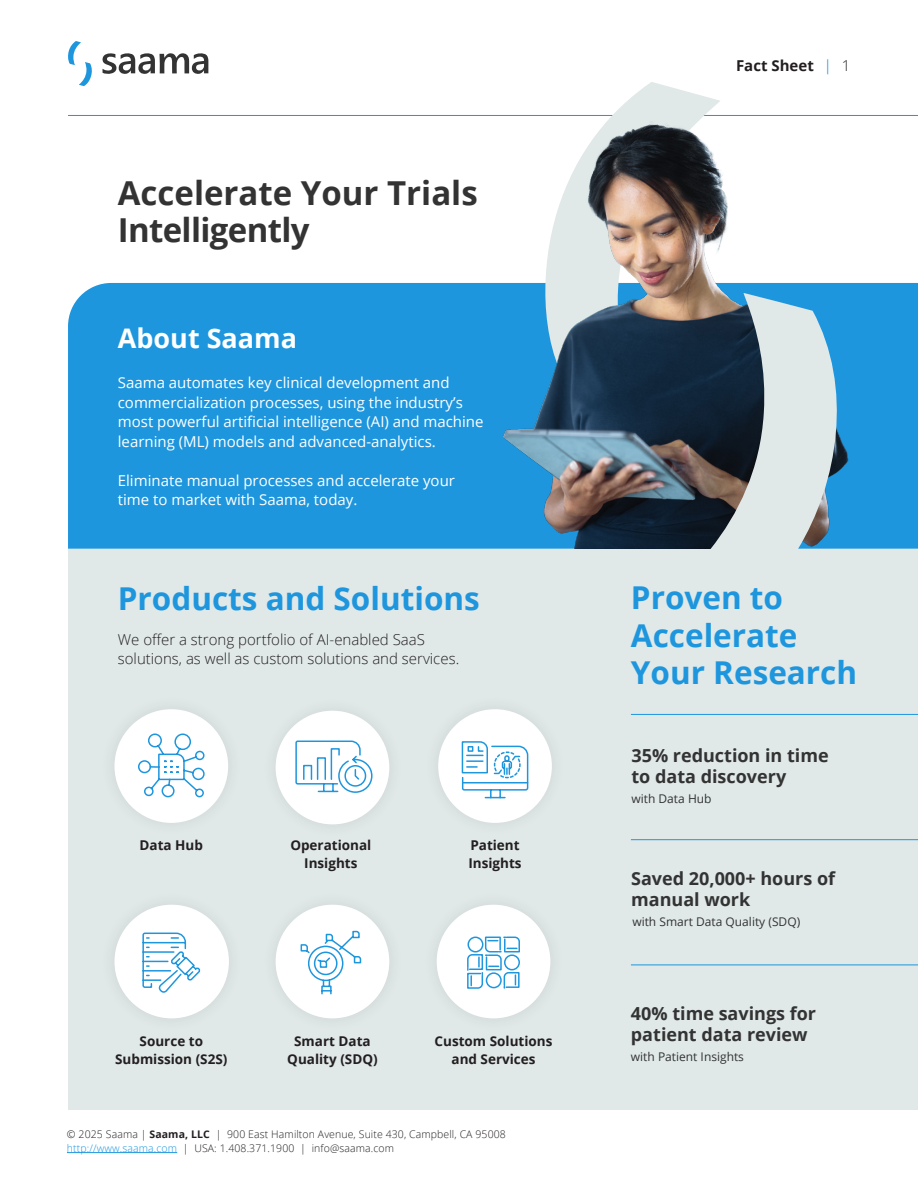
<style>
.page{position:relative;width:918px;height:1188px;background:#fff}
.page>*{position:absolute;margin:0;border:0;box-sizing:border-box;transform-origin:0 0}
.t1{font:700 33px/37.5px "Open Sans";color:#333}
.H2_-_Regular{font:700 31.5px/37.5px "Open Sans";color:#1e96de}
.H2_-_Regular-2{font:700 27px "Open Sans";color:#fff}
.Body{font:700 18px/21px "Open Sans";color:#333}
.Body-2{font:15px/19.5px "Open Sans";color:#fff}
.Body-3{font:300 15px/19.5px "Open Sans";color:#231f20}
.t2{font:700 15px "Open Sans";color:#231f20}
.Body-4{font:700 13.5px/18px "Open Sans";color:#231f20;text-align:center}
.Body-5{font:12px "Open Sans";color:#333}
.t3{font:300 10.5px "Open Sans";letter-spacing:.01em;color:#231f20}
.s1{font-family:"Helvetica Neue";font-weight:300;color:#1e96de}
.s2{font-weight:300}
.s3{font-weight:700}
.s4{color:#1e96de}
</style>
<div class="page">
<div style="left:68px;top:499px;width:850px;height:611px;background:#e0e8e8"></div>
<div style="left:114px;top:709px;width:114px;height:114px;background:#fff;border-radius:50%"></div>
<div style="left:438px;top:709px;width:114px;height:114px;background:#fff;border-radius:50%"></div>
<div style="left:276px;top:711px;width:113px;height:113px;background:#fff;border-radius:50%"></div>
<div style="left:276px;top:905px;width:113px;height:113px;background:#fff;border-radius:50%"></div>
<div style="left:68px;top:283px;width:850px;height:266px;background:#1e96de"></div>
<hr style="left:68px;top:115px;width:850px;height:1px;background:#1e96de">
<svg style="left:68px;top:41px;width:24px;height:45px"></svg>
<svg style="left:102px;top:53px;width:106px;height:21px"></svg>
<hr style="left:67px;top:1152px;width:110px;height:1px;background:#1e96de">
<svg style="left:610px;top:82px;width:110px;height:36px;fill:#e0e8e8"></svg>
<img style="left:459px;top:118px;width:395px;height:430px">
<svg style="left:710px;top:293px;width:144px;height:256px;background:#829caa"></svg>
<svg style="left:138px;top:733px;width:67px;height:65px"></svg>
<svg style="left:461px;top:741px;width:68px;height:58px"></svg>
<hr style="left:631px;top:839px;width:287px;height:1px;background:#1e96de">
<hr style="left:631px;top:965px;width:287px;height:1px;background:#1e96de">
<hr style="left:631px;top:714px;width:287px;height:1px;background:#1e96de">
<svg style="left:295px;top:740px;width:78px;height:53px"></svg>
<svg style="left:300px;top:930px;width:62px;height:65px"></svg>
<div style="left:114px;top:905px;width:115px;height:113px;background:#fff;border-radius:50%"></div>
<div style="left:437px;top:905px;width:113px;height:113px;background:#fff;border-radius:50%"></div>
<svg style="left:142px;top:932px;width:59px;height:61px"></svg>
<svg style="left:467px;top:936px;width:53px;height:53px"></svg>
<h1 class="t1" style="left:118px;top:173px;width:361px">Accelerate Your Trials<br>Intelligently</h1>
<p class="H2_-_Regular-2" style="left:118px;top:319px;width:181px">About Saama</p>
<p class="Body-2" style="left:118px;top:373px;width:367px">Saama automates key clinical development and commercialization processes, using the industry’s most powerful artificial intelligence (AI) and machine learning (ML) models and advanced-analytics.</p>
<p class="Body-2" style="left:118px;top:470px;width:339px">Eliminate manual processes and accelerate your time to market with Saama, today.</p>
<p class="H2_-_Regular" style="left:118px;top:579px;width:364px">Products and Solutions</p>
<p class="Body-3" style="left:118px;top:629px;width:343px">We offer a strong portfolio of AI-enabled SaaS solutions, as well as custom solutions and services.</p>
<p class="Body-4" style="left:140px;top:836px;width:65px">Data Hub</p>
<p class="Body-4" style="left:290px;top:836px;width:83px">Operational</p>
<p class="Body-4" style="left:304px;top:854px;width:55px">Insights</p>
<p class="Body-4" style="left:470px;top:836px;width:51px">Patient</p>
<p class="Body-4" style="left:468px;top:854px;width:55px">Insights</p>
<p class="t2" style="left:736px;top:55px;width:116px">Fact Sheet <span class="s1">|</span> <span class="s2">1</span></p>
<p class="H2_-_Regular" style="left:631px;top:578px;width:228px">Proven to<br>Accelerate<br>Your Research</p>
<p class="Body" style="left:631px;top:744px;width:199px">35% reduction in time to data discovery</p>
<p class="Body-5" style="left:631px;top:790px;width:82px">with Data Hub</p>
<p class="Body" style="left:631px;top:868px;width:206px">Saved 20,000+ hours of manual work</p>
<p class="Body-5" style="left:632px;top:913px;width:169px">with Smart Data Quality (SDQ)</p>
<p class="Body" style="left:631px;top:1003px;width:187px">40% time savings for</p>
<p class="Body-4" style="left:294px;top:1032px;width:78px">Smart Data</p>
<p class="Body" style="left:631px;top:1024px;width:178px">patient data review</p>
<p class="Body-4" style="left:287px;top:1050px;width:92px">Quality (SDQ)</p>
<p class="Body-4" style="left:115px;top:1032px;width:114px">Source to<br>Submission (S2S)</p>
<p class="Body-4" style="left:435px;top:1032px;width:119px">Custom Solutions and Services</p>
<p class="Body-5" style="left:631px;top:1048px;width:115px">with Patient Insights</p>
<p class="t3" style="left:67px;top:1127px;width:440px">© 2025 Saama | <span class="s3">Saama, LLC</span> | 900 East Hamilton Avenue, Suite 430, Campbell, CA 95008</p>
<p class="t3" style="left:67px;top:1141px;width:329px"><span class="s4">http://www.saama.com</span> | USA: 1.408.371.1900 | info@saama.com</p>
</div>
